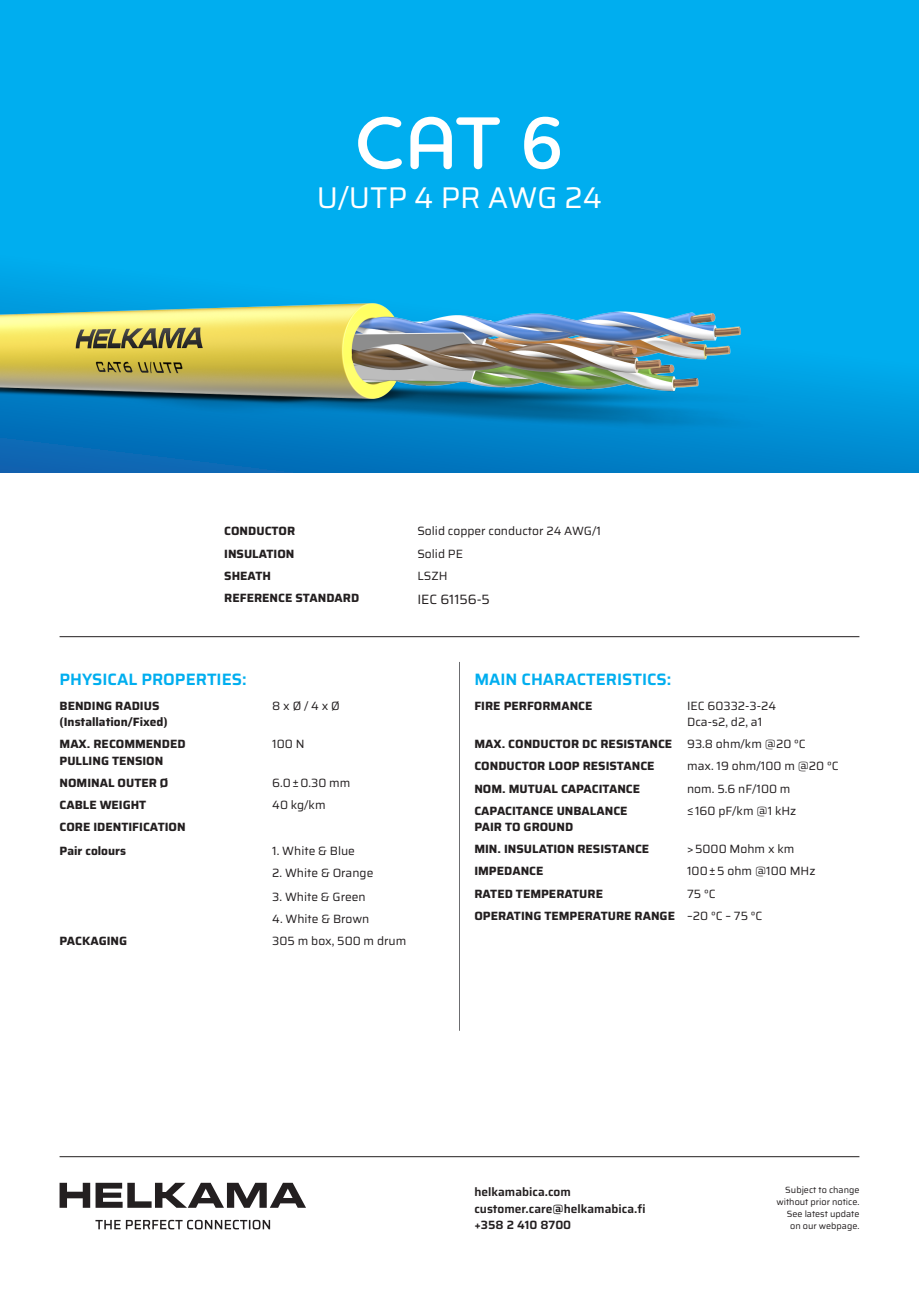
<style>
.page{position:relative;width:919px;height:1289px;background:#fff}
.page>*{position:absolute;margin:0;border:0;box-sizing:border-box;transform-origin:0 0}
.t1{font:600 75px "Houschka Rounded";color:#fff}
.t2{font:30px "Saira";color:#fff}
.t3{font:600 16.5px "Saira";color:#00aeef}
.LEIPIS{font:13.5px "Saira";color:#231f20}
.LEIPIS-2{font:700 12px/16.5px "Saira";color:#231f20}
.LEIPIS-3{font:12px/16.5px "Saira";color:#231f20}
.LEIPIS-4{font:600 12px "Saira";color:#231f20}
.Kappaletyyli_1{font:700 12px "Saira";color:#231f20}
.LEIPIS-5{font:9px/12px "Saira";color:#231f20;text-align:right}
</style>
<div class="page">
<div style="left:0;top:0;width:918px;height:472px;background:#00aeef"></div>
<hr style="left:459px;top:662px;width:1px;height:368px;background:#6c6d70">
<svg style="left:60px;top:1182px;width:246px;height:25px"></svg>
<svg style="left:95px;top:1219px;width:175px;height:10px"></svg>
<hr style="left:60px;top:1156px;width:799px;height:1px;background:#231f20">
<hr style="left:60px;top:636px;width:799px;height:1px;background:#231f20">
<img style="left:0;top:282px;width:879px;height:190px">
<p class="t1" style="left:355px;top:94px;width:211px">CAT 6</p>
<p class="t2" style="left:317px;top:174px;width:287px">U/UTP 4 PR AWG 24</p>
<p class="LEIPIS-2" style="left:224px;top:523px;width:72px">CONDUCTOR</p>
<p class="LEIPIS-3" style="left:417px;top:522px;width:185px">Solid copper conductor 24 AWG/1</p>
<p class="LEIPIS-2" style="left:224px;top:545px;width:72px">INSULATION</p>
<p class="LEIPIS-3" style="left:417px;top:545px;width:47px">Solid PE</p>
<p class="LEIPIS-2" style="left:224px;top:568px;width:48px">SHEATH</p>
<p class="LEIPIS-3" style="left:417px;top:567px;width:32px">LSZH</p>
<p class="LEIPIS-2" style="left:224px;top:590px;width:136px">REFERENCE STANDARD</p>
<p class="LEIPIS" style="left:417px;top:589px;width:74px">IEC 61156-5</p>
<p class="t3" style="left:60px;top:666px;width:188px">PHYSICAL PROPERTIES:</p>
<p class="LEIPIS-2" style="left:60px;top:697px;width:101px">BENDING RADIUS</p>
<p class="Kappaletyyli_1" style="left:60px;top:712px;width:110px">(Installation/Fixed)</p>
<p class="LEIPIS-3" style="left:272px;top:697px;width:69px">8 x Ø / 4 x Ø</p>
<p class="LEIPIS-2" style="left:60px;top:735px;width:128px">MAX. RECOMMENDED<br>PULLING TENSION</p>
<p class="LEIPIS-3" style="left:272px;top:735px;width:34px">100 N</p>
<p class="LEIPIS-2" style="left:60px;top:774px;width:110px">NOMINAL OUTER Ø</p>
<p class="LEIPIS-3" style="left:272px;top:774px;width:80px">6.0±0.30 mm</p>
<p class="LEIPIS-2" style="left:60px;top:796px;width:88px">CABLE WEIGHT</p>
<p class="LEIPIS-3" style="left:272px;top:796px;width:55px">40 kg/km</p>
<p class="LEIPIS-2" style="left:60px;top:818px;width:127px">CORE IDENTIFICATION</p>
<p class="Kappaletyyli_1" style="left:60px;top:841px;width:68px">Pair colours</p>
<p class="LEIPIS-3" style="left:272px;top:842px;width:84px">1. White &amp; Blue</p>
<p class="LEIPIS-3" style="left:272px;top:864px;width:103px">2. White &amp; Orange</p>
<p class="LEIPIS-3" style="left:272px;top:888px;width:95px">3. White &amp; Green</p>
<p class="LEIPIS-3" style="left:272px;top:910px;width:99px">4. White &amp; Brown</p>
<p class="LEIPIS-2" style="left:60px;top:932px;width:69px">PACKAGING</p>
<p class="LEIPIS-3" style="left:272px;top:932px;width:136px">305 m box, 500 m drum</p>
<p class="t3" style="left:474px;top:666px;width:198px">MAIN CHARACTERISTICS:</p>
<p class="LEIPIS-2" style="left:474px;top:697px;width:120px">FIRE PERFORMANCE</p>
<p class="LEIPIS-3" style="left:687px;top:697px;width:91px">IEC 60332-3-24<br>Dca-s2, d2, a1</p>
<p class="LEIPIS-2" style="left:474px;top:735px;width:199px">MAX. CONDUCTOR DC RESISTANCE</p>
<p class="LEIPIS-3" style="left:687px;top:735px;width:120px">93.8 ohm/km @20 °C</p>
<p class="LEIPIS-2" style="left:474px;top:757px;width:182px">CONDUCTOR LOOP RESISTANCE</p>
<p class="LEIPIS-3" style="left:687px;top:757px;width:153px">max. 19 ohm/100 m @20 °C</p>
<p class="LEIPIS-2" style="left:474px;top:780px;width:167px">NOM. MUTUAL CAPACITANCE</p>
<p class="LEIPIS-3" style="left:687px;top:779px;width:105px">nom. 5.6 nF/100 m</p>
<p class="LEIPIS-2" style="left:474px;top:802px;width:155px">CAPACITANCE UNBALANCE<br>PAIR TO GROUND</p>
<p class="LEIPIS-3" style="left:687px;top:802px;width:111px">≤ 160 pF/km @1 kHz</p>
<p class="LEIPIS-2" style="left:474px;top:840px;width:176px">MIN. INSULATION RESISTANCE</p>
<p class="LEIPIS-3" style="left:687px;top:840px;width:109px">&gt;5000 Mohm x km</p>
<p class="LEIPIS-2" style="left:474px;top:862px;width:71px">IMPEDANCE</p>
<p class="LEIPIS-3" style="left:687px;top:862px;width:130px">100 ± 5 ohm @100 MHz</p>
<p class="LEIPIS-2" style="left:474px;top:885px;width:130px">RATED TEMPERATURE</p>
<p class="LEIPIS-3" style="left:687px;top:884px;width:30px">75 °C</p>
<p class="LEIPIS-2" style="left:474px;top:907px;width:202px">OPERATING TEMPERATURE RANGE</p>
<p class="LEIPIS-3" style="left:687px;top:907px;width:77px">–20 °C – 75 °C</p>
<p class="LEIPIS-4" style="left:474px;top:1182px;width:98px">helkamabica.com</p>
<p class="LEIPIS-4" style="left:474px;top:1199px;width:173px">customer.care@helkamabica.fi</p>
<p class="LEIPIS-4" style="left:474px;top:1215px;width:98px">+358 2 410 8700</p>
<p class="LEIPIS-5" style="left:776px;top:1184px;width:84px">Subject to change without prior notice.<br>See latest update on our webpage.</p>
</div>
